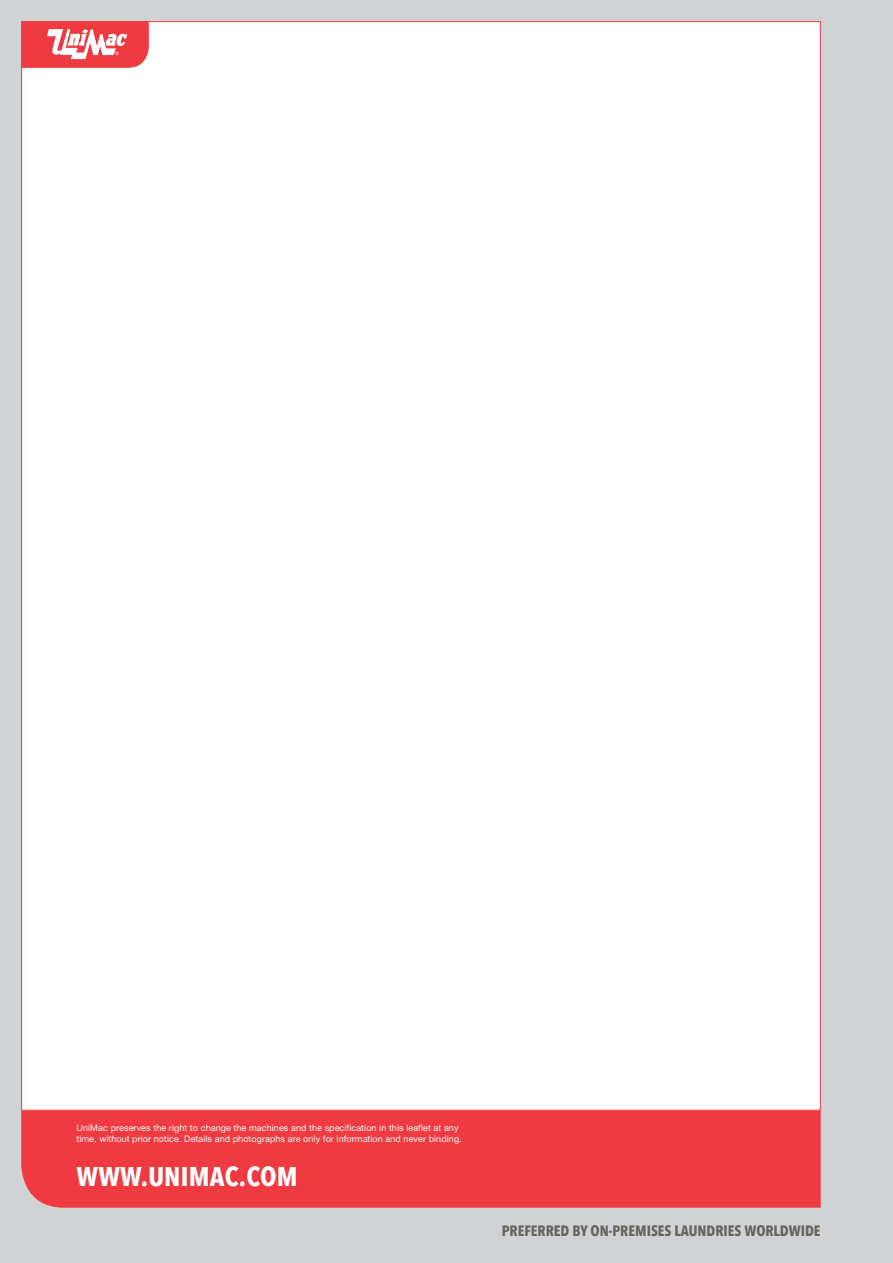
<style>
.page{position:relative;width:893px;height:1263px;background:#d1d2d4}
.page>*{position:absolute;margin:0;border:0;box-sizing:border-box;transform-origin:0 0}
.t1{font:700 27px "Avenir Next Condensed";color:#fff}
.t2{font:700 15px "Avenir Next Condensed";color:#64665c}
.t3{font:9px/10.5px "Helvetica Neue LT Pro";letter-spacing:.01em;color:#fff}
</style>
<div class="page">
<div style="left:21px;top:21px;width:800px;height:1089px;background:#fff;border:1px solid #ee3a40"></div>
<div style="left:21px;top:1110px;width:800px;height:98px;background:#ee3a40"></div>
<svg style="left:21px;top:21px;width:128px;height:47px"></svg>
<p class="t3" style="left:77px;top:1123px;width:387px">UniMac preserves the right to change the machines and the specification in this leaflet at any time, without prior notice. Details and photographs are only for information and never binding.</p>
<h1 class="t1" style="left:77px;top:1160px;width:23px">WWW</h1>
<h1 class="t1" style="left:141px;top:1160px;width:123px">.UNI MAC.COM</h1>
<h2 class="t2" style="left:502px;top:1221px;width:320px">PREFERRED BY ON-PREMISES LAUNDRIES WORLDWIDE</h2>
</div>
